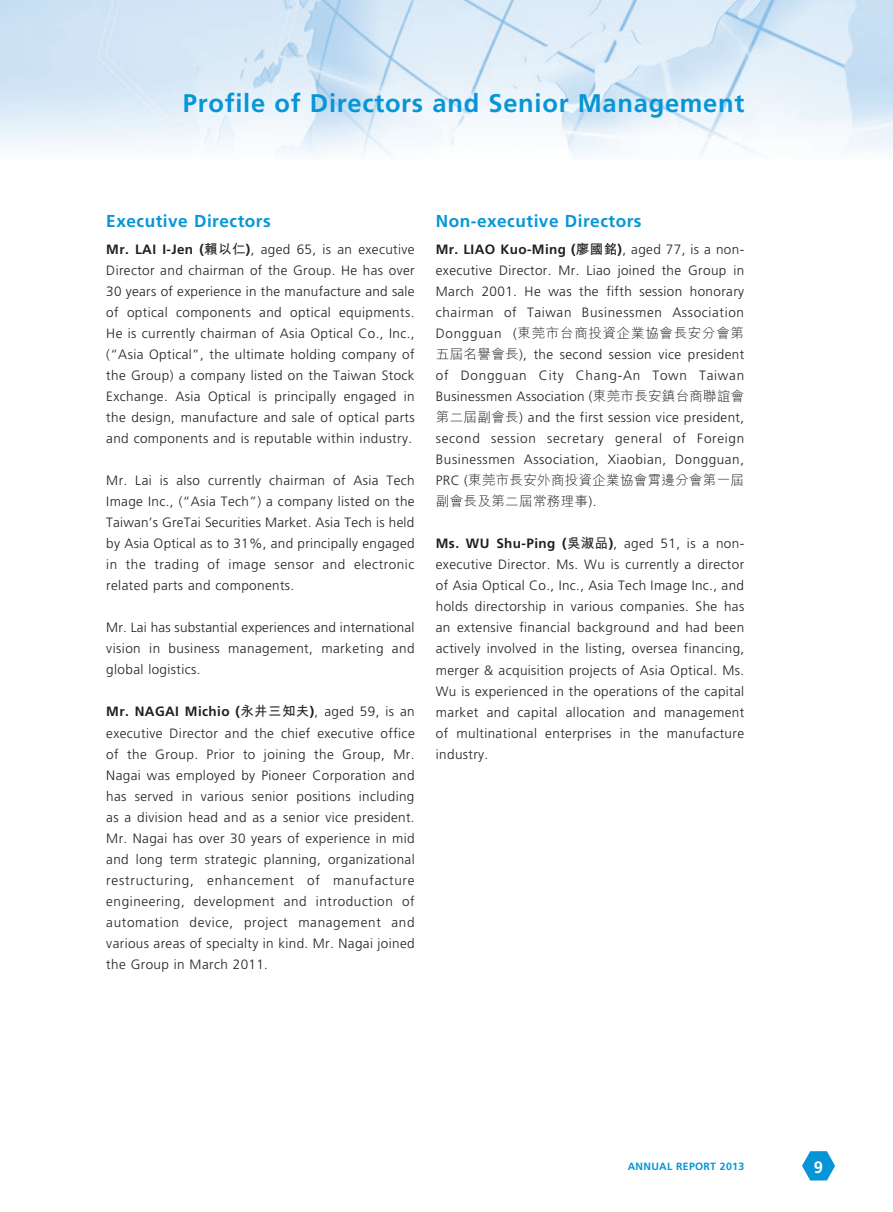
<style>
.page{position:relative;width:893px;height:1212px;background:#fff}
.page>*{position:absolute;margin:0;border:0;box-sizing:border-box;transform-origin:0 0}
.t1{font:700 25.5px "Frutiger LT Std";letter-spacing:.03em;color:#0696d7}
.t2{font:700 17.25px "Frutiger LT Std";letter-spacing:.03em;color:#0696d7}
.t3{font:700 16.5px "Frutiger LT Std";color:#fff}
.t4{font:300 13.5px/21px "Frutiger LT Std";letter-spacing:.03em;color:#231f20;text-align:justify}
.t5{font:300 13.5px/21px "M Hei HK";letter-spacing:.03em;color:#231f20}
.t6{font:300 13.5px "M Hei HK";letter-spacing:.05em;color:#231f20}
.t7{font:700 10.5px "Frutiger LT Std";letter-spacing:.03em;color:#0696d7}
.s1{font-weight:700}
.s2{font-family:"M Hei HK";font-weight:700}
.s3{font-family:"Frutiger LT Std"}
.s4{font-family:"M Hei HK"}
</style>
<div class="page">
<svg style="left:802px;top:1151px;width:33px;height:29px"></svg>
<img style="left:0;top:0;width:893px;height:157px">
<h1 class="t1" style="left:183px;top:88px;width:563px">Profile of Directors and Senior Management</h1>
<p class="t2" style="left:106px;top:211px;width:166px">Executive Directors</p>
<p class="t4" style="left:106px;top:239px;width:310px"><span class="s1">Mr. LAI I-Jen (</span><span class="s2">賴以仁</span><span class="s1">)</span>, aged 65, is an executive Director and chairman of the Group. He has over 30 years of experience in the manufacture and sale of optical components and optical equipments.<br>He is currently chairman of Asia Optical Co., Inc., (“Asia Optical”, the ultimate holding company of the Group) a company listed on the Taiwan Stock Exchange. Asia Optical is principally engaged in the design, manufacture and sale of optical parts and components and is reputable within industry.</p>
<p class="t4" style="left:106px;top:470px;width:310px">Mr. Lai is also currently chairman of Asia Tech Image Inc., (“Asia Tech”) a company listed on the Taiwan’s GreTai Securities Market. Asia Tech is held by Asia Optical as to 31%, and principally engaged in the trading of image sensor and electronic related parts and components.</p>
<p class="t4" style="left:106px;top:617px;width:310px">Mr. Lai has substantial experiences and international vision in business management, marketing and global logistics.</p>
<p class="t4" style="left:106px;top:701px;width:310px"><span class="s1">Mr. NAGAI Michio (</span><span class="s2">永井三知夫</span><span class="s1">)</span>, aged 59, is an executive Director and the chief executive office of the Group. Prior to joining the Group, Mr.<br>Nagai was employed by Pioneer Corporation and has served in various senior positions including as a division head and as a senior vice president.<br>Mr. Nagai has over 30 years of experience in mid and long term strategic planning, organizational restructuring, enhancement of manufacture engineering, development and introduction of automation device, project management and various areas of specialty in kind. Mr. Nagai joined the Group in March 2011.</p>
<p class="t2" style="left:436px;top:211px;width:207px">Non-executive Directors</p>
<p class="t4" style="left:436px;top:239px;width:310px"><span class="s1">Mr. LIAO Kuo-Ming (</span><span class="s2">廖國銘</span><span class="s1">)</span>, aged 77, is a non&shy;executive Director. Mr. Liao joined the Group in March 2001. He was the fifth session honorary chairman of Taiwan Businessmen Association</p>
<p class="t6" style="left:436px;top:324px;width:310px"><span class="s3">Dongguan (</span>東莞市台商投資企業協會長安分會第</p>
<p class="t4" style="left:436px;top:344px;width:310px"><span class="s4">五屆名譽會長</span>), the second session vice president of Dongguan City Chang-An Town Taiwan Businessmen Association (<span class="s4">東莞市長安鎮台商聯誼會第二屆副會長</span>) and the first session vice president, second session secretary general of Foreign Businessmen Association, Xiaobian, Dongguan,</p>
<p class="t5" style="left:436px;top:469px;width:310px"><span class="s3">PRC (</span>東莞市長安外商投資企業協會霄邊分會第一屆副會長及第二屆常務理事<span class="s3">).</span></p>
<p class="t4" style="left:436px;top:533px;width:310px"><span class="s1">Ms. WU Shu-Ping (</span><span class="s2">吳淑品</span><span class="s1">)</span>, aged 51, is a non&shy;executive Director. Ms. Wu is currently a director of Asia Optical Co., Inc., Asia Tech Image Inc., and holds directorship in various companies. She has an extensive financial background and had been actively involved in the listing, oversea financing, merger &amp; acquisition projects of Asia Optical. Ms.<br>Wu is experienced in the operations of the capital market and capital allocation and management of multinational enterprises in the manufacture industry.</p>
<p class="t7" style="left:628px;top:1160px;width:118px">ANNUAL REPORT 2013</p>
<p class="t3" style="left:814px;top:1157px;width:11px">9</p>
</div>
